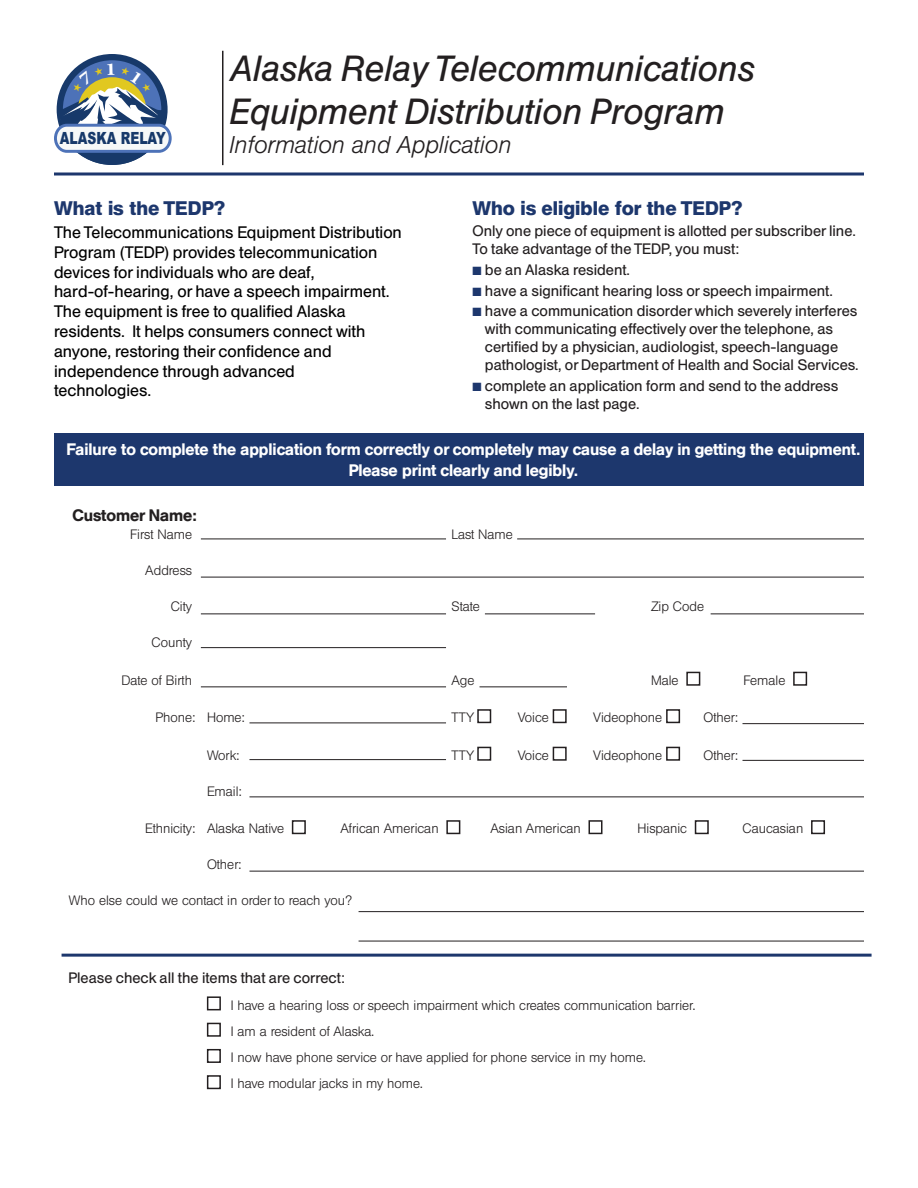
<style>
.page{position:relative;width:918px;height:1188px;background:#fff}
.page>*{position:absolute;margin:0;border:0;box-sizing:border-box;transform-origin:0 0}
.t1{font:italic 36px/43.2px "Berthold Standard BQ";color:#231f20}
.t2{font:italic 300 24px "Berthold Standard BQ";color:#231f20}
.t3{font:700 19.5px "Berthold Standard BQ";color:#1d376d}
.t4{font:900 16.8px "Arial";color:#17396a;scale:.74 1}
.t5{font:16.5px/19.8px "Berthold Standard BQ";color:#000}
.t6{font:500 16.5px/20.7px "Berthold Standard BQ";color:#fff;text-align:center}
.t7{font:500 16.5px "Berthold Standard BQ";color:#231f20}
.t8{font:15px/18px "Berthold Standard BQ";color:#231f20}
.t9{font:300 13.5px/26.2px "Berthold Standard BQ";color:#231f20}
.s1{color:#1d376d}
</style>
<div class="page">
<hr style="left:222px;top:51px;width:2px;height:114px;background:#231f20">
<svg style="left:54px;top:172px;width:810px;height:4px;background:#556891"></svg>
<svg style="left:57px;top:54px;width:111px;height:111px"></svg>
<div style="left:686px;top:672px;width:14px;height:14px;border:2px solid #231f20"></div>
<div style="left:793px;top:672px;width:14px;height:14px;border:2px solid #231f20"></div>
<div style="left:477px;top:709px;width:14px;height:14px;border:2px solid #231f20"></div>
<div style="left:553px;top:709px;width:14px;height:14px;border:2px solid #231f20"></div>
<div style="left:666px;top:709px;width:14px;height:14px;border:2px solid #231f20"></div>
<div style="left:477px;top:747px;width:14px;height:14px;border:2px solid #231f20"></div>
<div style="left:553px;top:747px;width:14px;height:14px;border:2px solid #231f20"></div>
<div style="left:666px;top:747px;width:14px;height:14px;border:2px solid #231f20"></div>
<div style="left:292px;top:820px;width:14px;height:14px;border:2px solid #231f20"></div>
<div style="left:446px;top:820px;width:14px;height:14px;border:2px solid #231f20"></div>
<div style="left:589px;top:820px;width:13px;height:14px;border:2px solid #231f20"></div>
<div style="left:695px;top:820px;width:14px;height:14px;border:2px solid #231f20"></div>
<div style="left:811px;top:820px;width:14px;height:14px;border:2px solid #231f20"></div>
<div style="left:207px;top:996px;width:14px;height:14px;border:2px solid #231f20"></div>
<div style="left:207px;top:1023px;width:14px;height:14px;border:2px solid #231f20"></div>
<div style="left:207px;top:1049px;width:14px;height:14px;border:2px solid #231f20"></div>
<div style="left:207px;top:1075px;width:14px;height:14px;border:2px solid #231f20"></div>
<div style="left:54px;top:433px;width:810px;height:53px;background:#1d376d"></div>
<hr style="left:62px;top:954px;width:810px;height:3px;background:#1d376d">
<hr style="left:201px;top:539px;width:245px;height:1px;background:#231f20">
<hr style="left:517px;top:539px;width:347px;height:1px;background:#231f20">
<hr style="left:201px;top:577px;width:663px;height:1px;background:#231f20">
<hr style="left:201px;top:614px;width:245px;height:1px;background:#231f20">
<hr style="left:485px;top:614px;width:110px;height:1px;background:#231f20">
<hr style="left:711px;top:614px;width:153px;height:1px;background:#231f20">
<hr style="left:742px;top:723px;width:122px;height:1px;background:#231f20">
<hr style="left:742px;top:760px;width:122px;height:1px;background:#231f20">
<hr style="left:201px;top:647px;width:245px;height:1px;background:#231f20">
<hr style="left:201px;top:686px;width:245px;height:1px;background:#231f20">
<hr style="left:480px;top:686px;width:87px;height:1px;background:#231f20">
<hr style="left:249px;top:723px;width:197px;height:1px;background:#231f20">
<hr style="left:249px;top:759px;width:197px;height:1px;background:#231f20">
<hr style="left:249px;top:796px;width:615px;height:1px;background:#231f20">
<hr style="left:249px;top:871px;width:615px;height:1px;background:#231f20">
<hr style="left:359px;top:911px;width:505px;height:1px;background:#231f20">
<hr style="left:359px;top:941px;width:505px;height:1px;background:#231f20">
<svg style="left:54px;top:64px;width:118px;height:101px"></svg>
<p class="t4" style="left:60px;top:125px;width:145px">ALASKA RELAY</p>
<h1 class="t1" style="left:230px;top:48px;width:527px">Alaska Relay Telecommunications<br>Equipment Distribution Program</h1>
<h2 class="t2" style="left:230px;top:131px;width:283px">Information and Application</h2>
<h3 class="t3" style="left:54px;top:196px;width:173px">What is the TEDP?</h3>
<p class="t5" style="left:54px;top:223px;width:349px">The Telecommunications Equipment Distribution Program (TEDP) provides telecommunication devices for individuals who are deaf, hard-of-hearing, or have a speech impairment.<br>The equipment is free to qualified Alaska residents. It helps consumers connect with anyone, restoring their confidence and independence through advanced<br>technologies.</p>
<h3 class="t3" style="left:472px;top:196px;width:271px">Who is eligible for the TEDP?</h3>
<p class="t8" style="left:472px;top:222px;width:385px">Only one piece of equipment is allotted per subscriber line.<br>To take advantage of the TEDP, you must:</p>
<p class="t8" style="left:472px;top:261px;width:159px"><span class="s1">■</span> be an Alaska resident.</p>
<p class="t8" style="left:472px;top:282px;width:362px"><span class="s1">■</span> have a significant hearing loss or speech impairment.</p>
<p class="t8" style="left:485px;top:302px;width:375px;text-indent:-12px"><span class="s1">■</span> have a communication disorder which severely interferes with communicating effectively over the telephone, as certified by a physician, audiologist, speech-language pathologist, or Department of Health and Social Services.</p>
<p class="t8" style="left:485px;top:377px;width:355px;text-indent:-12px"><span class="s1">■</span> complete an application form and send to the address shown on the last page.</p>
<p class="t6" style="left:66px;top:439px;width:795px">Failure to complete the application form correctly or completely may cause a delay in getting the equipment.<br>Please print clearly and legibly.</p>
<p class="t7" style="left:72px;top:506px;width:126px">Customer Name:</p>
<p class="t9" style="left:130px;top:522px;width:63px">First Name</p>
<p class="t9" style="left:452px;top:522px;width:63px">Last Name</p>
<p class="t9" style="left:145px;top:558px;width:48px">Address</p>
<p class="t9" style="left:171px;top:594px;width:23px">City</p>
<p class="t9" style="left:452px;top:594px;width:30px">State</p>
<p class="t9" style="left:651px;top:594px;width:55px">Zip Code</p>
<p class="t9" style="left:152px;top:630px;width:42px">County</p>
<p class="t9" style="left:121px;top:667px;width:72px">Date of Birth</p>
<p class="t9" style="left:452px;top:667px;width:25px">Age</p>
<p class="t9" style="left:651px;top:667px;width:29px">Male</p>
<p class="t9" style="left:744px;top:667px;width:43px">Female</p>
<p class="t9" style="left:155px;top:705px;width:91px">Phone: Home:</p>
<p class="t9" style="left:452px;top:705px;width:24px">TTY</p>
<p class="t9" style="left:518px;top:705px;width:33px">Voice</p>
<p class="t9" style="left:593px;top:705px;width:71px">Videophone</p>
<p class="t9" style="left:704px;top:705px;width:36px">Other:</p>
<p class="t9" style="left:207px;top:742px;width:34px">Work:</p>
<p class="t9" style="left:452px;top:742px;width:24px">TTY</p>
<p class="t9" style="left:518px;top:742px;width:33px">Voice</p>
<p class="t9" style="left:593px;top:742px;width:71px">Videophone</p>
<p class="t9" style="left:704px;top:742px;width:36px">Other:</p>
<p class="t9" style="left:207px;top:778px;width:36px">Email:</p>
<p class="t9" style="left:145px;top:816px;width:141px">Ethnicity: Alaska Native</p>
<p class="t9" style="left:341px;top:816px;width:100px">African American</p>
<p class="t9" style="left:491px;top:816px;width:92px">Asian American</p>
<p class="t9" style="left:638px;top:816px;width:51px">Hispanic</p>
<p class="t9" style="left:743px;top:816px;width:62px">Caucasian</p>
<p class="t9" style="left:207px;top:852px;width:36px">Other:</p>
<p class="t9" style="left:69px;top:888px;width:284px">Who else could we contact in order to reach you?</p>
<p class="t8" style="left:68px;top:970px;width:278px">Please check all the items that are correct:</p>
<p class="t9" style="left:231px;top:992px;width:466px">I have a hearing loss or speech impairment which creates communication barrier.<br>I am a resident of Alaska.<br>I now have phone service or have applied for phone service in my home.<br>I have modular jacks in my home.</p>
</div>
